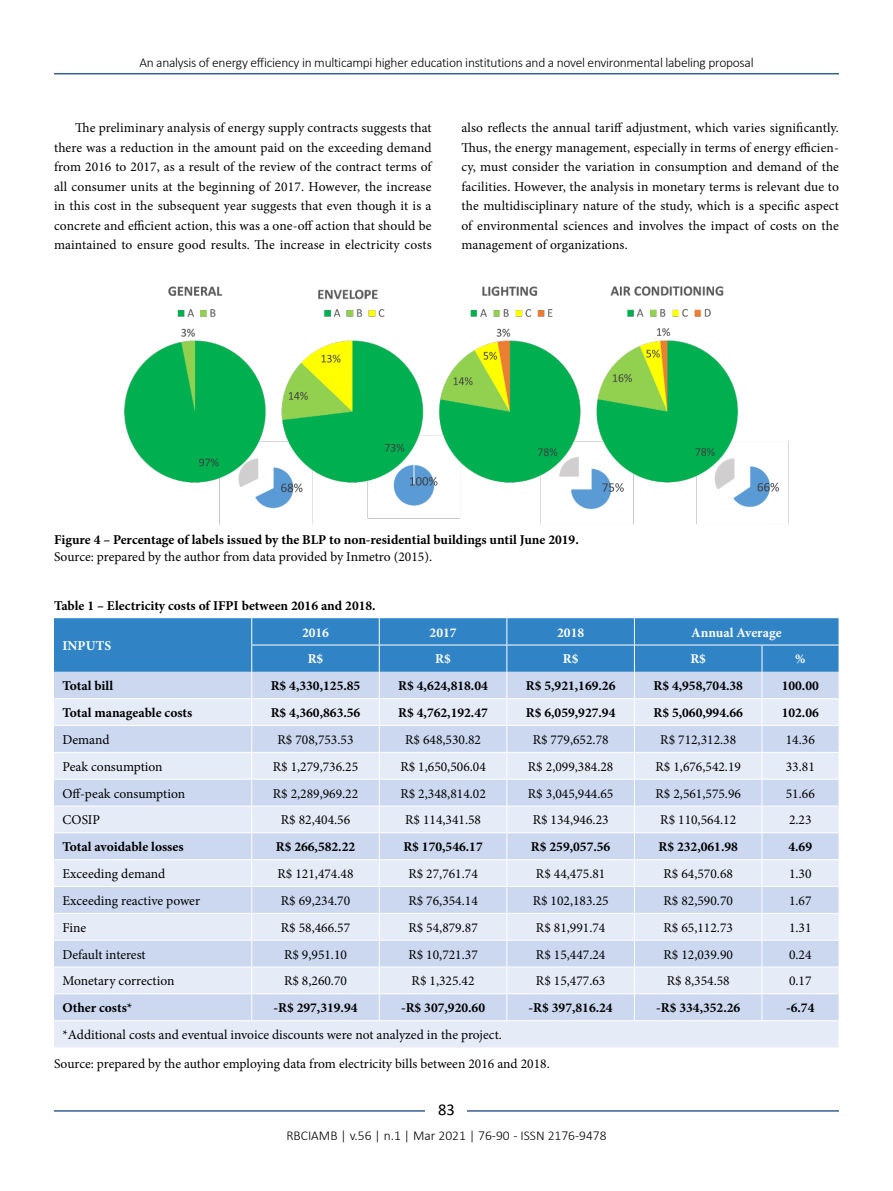
<style>
.page{position:relative;width:893px;height:1191px;background:#fff}
.page>*{position:absolute;margin:0;border:0;box-sizing:border-box;transform-origin:0 0}
.t1{font:16.5px "Calibri";color:#000}
.t2{font:13.5px/19.5px "Minion Pro";color:#000;text-align:justify}
.t3{font:700 13.5px "Minion Pro";color:#000}
.t4{font:300 13.5px "Calibri";letter-spacing:-.02em;color:#000}
.t5{font:300 13.5px "Calibri";color:#000}
.t6{font:700 13.5px "Minion Pro";color:#fff}
</style>
<div class="page">
<hr style="left:54px;top:73px;width:785px;height:1px;background:#365f92">
<hr style="left:54px;top:1110px;width:785px;height:1px;background:#365f92">
<div style="left:426px;top:1096px;width:41px;height:26px;background:#fff"></div>
<div style="left:54px;top:1021px;width:784px;height:26px;background:#e6ebf8"></div>
<svg style="left:54px;top:618px;width:784px;height:402px;background:#c3d5ee"></svg>
<img style="left:124px;top:286px;width:665px;height:238px">
<p class="t4" style="left:139px;top:54px;width:616px">An analysis of energy efficiency in multicampi higher education institutions and a novel environmental labeling proposal</p>
<p class="t2" style="left:54px;top:118px;width:379px;text-indent:21px">The preliminary analysis of energy supply contracts suggests that there was a reduction in the amount paid on the exceeding demand from 2016 to 2017, as a result of the review of the contract terms of all consumer units at the beginning of 2017. However, the increase in this cost in the subsequent year suggests that even though it is a concrete and efficient action, this was a one-off action that should be maintained to ensure good results. The increase in electricity costs</p>
<p class="t2" style="left:461px;top:118px;width:379px">also reflects the annual tariff adjustment, which varies significantly.<br>Thus, the energy management, especially in terms of energy efficien&shy;cy, must consider the variation in consumption and demand of the facilities. However, the analysis in monetary terms is relevant due to the multidisciplinary nature of the study, which is a specific aspect of environmental sciences and involves the impact of costs on the management of organizations.</p>
<p class="t3" style="left:54px;top:530px;width:526px">Figure 4 – Percentage of labels issued by the BLP to non-residential buildings until June 2019.</p>
<p class="t2" style="left:54px;top:547px;width:380px">Source: prepared by the author from data provided by Inmetro (2015).</p>
<p class="t3" style="left:54px;top:596px;width:323px">Table 1 – Electricity costs of IFPI between 2016 and 2018.</p>
<p class="t6" style="left:63px;top:636px;width:50px">INPUTS</p>
<p class="t6" style="left:302px;top:622px;width:28px">2016</p>
<p class="t6" style="left:430px;top:622px;width:28px">2017</p>
<p class="t6" style="left:557px;top:622px;width:28px">2018</p>
<p class="t6" style="left:691px;top:622px;width:92px">Annual Average</p>
<p class="t6" style="left:308px;top:649px;width:17px">R$</p>
<p class="t6" style="left:435px;top:649px;width:17px">R$</p>
<p class="t6" style="left:563px;top:649px;width:17px">R$</p>
<p class="t6" style="left:690px;top:649px;width:17px">R$</p>
<p class="t6" style="left:795px;top:649px;width:12px">%</p>
<p class="t3" style="left:63px;top:676px;width:52px">Total bill</p>
<p class="t3" style="left:271px;top:676px;width:91px">R$ 4,330,125.85</p>
<p class="t3" style="left:398px;top:676px;width:91px">R$ 4,624,818.04</p>
<p class="t3" style="left:526px;top:676px;width:91px">R$ 5,921,169.26</p>
<p class="t3" style="left:653px;top:676px;width:91px">R$ 4,958,704.38</p>
<p class="t3" style="left:782px;top:676px;width:39px">100.00</p>
<p class="t3" style="left:63px;top:703px;width:131px">Total manageable costs</p>
<p class="t3" style="left:271px;top:703px;width:91px">R$ 4,360,863.56</p>
<p class="t3" style="left:398px;top:703px;width:91px">R$ 4,762,192.47</p>
<p class="t3" style="left:526px;top:703px;width:91px">R$ 6,059,927.94</p>
<p class="t3" style="left:653px;top:703px;width:91px">R$ 5,060,994.66</p>
<p class="t3" style="left:782px;top:703px;width:39px">102.06</p>
<p class="t2" style="left:63px;top:730px;width:49px">Demand</p>
<p class="t2" style="left:278px;top:730px;width:77px">R$ 708,753.53</p>
<p class="t2" style="left:405px;top:730px;width:77px">R$ 648,530.82</p>
<p class="t2" style="left:533px;top:730px;width:77px">R$ 779,652.78</p>
<p class="t2" style="left:660px;top:730px;width:77px">R$ 712,312.38</p>
<p class="t2" style="left:786px;top:730px;width:30px">14.36</p>
<p class="t2" style="left:63px;top:756px;width:102px">Peak consumption</p>
<p class="t2" style="left:273px;top:756px;width:87px">R$ 1,279,736.25</p>
<p class="t2" style="left:400px;top:756px;width:87px">R$ 1,650,506.04</p>
<p class="t2" style="left:528px;top:756px;width:87px">R$ 2,099,384.28</p>
<p class="t2" style="left:655px;top:756px;width:87px">R$ 1,676,542.19</p>
<p class="t2" style="left:786px;top:756px;width:30px">33.81</p>
<p class="t2" style="left:63px;top:783px;width:124px">Off-peak consumption</p>
<p class="t2" style="left:273px;top:783px;width:87px">R$ 2,289,969.22</p>
<p class="t2" style="left:400px;top:783px;width:87px">R$ 2,348,814.02</p>
<p class="t2" style="left:528px;top:783px;width:87px">R$ 3,045,944.65</p>
<p class="t2" style="left:655px;top:783px;width:87px">R$ 2,561,575.96</p>
<p class="t2" style="left:786px;top:783px;width:30px">51.66</p>
<p class="t2" style="left:63px;top:810px;width:39px">COSIP</p>
<p class="t2" style="left:281px;top:810px;width:71px">R$ 82,404.56</p>
<p class="t2" style="left:405px;top:810px;width:77px">R$ 114,341.58</p>
<p class="t2" style="left:533px;top:810px;width:77px">R$ 134,946.23</p>
<p class="t2" style="left:660px;top:810px;width:77px">R$ 110,564.12</p>
<p class="t2" style="left:789px;top:810px;width:24px">2.23</p>
<p class="t3" style="left:63px;top:837px;width:123px">Total avoidable losses</p>
<p class="t3" style="left:276px;top:837px;width:81px">R$ 266,582.22</p>
<p class="t3" style="left:403px;top:837px;width:81px">R$ 170,546.17</p>
<p class="t3" style="left:531px;top:837px;width:81px">R$ 259,057.56</p>
<p class="t3" style="left:658px;top:837px;width:81px">R$ 232,061.98</p>
<p class="t3" style="left:788px;top:837px;width:25px">4.69</p>
<p class="t2" style="left:63px;top:864px;width:104px">Exceeding demand</p>
<p class="t2" style="left:278px;top:864px;width:77px">R$ 121,474.48</p>
<p class="t2" style="left:408px;top:864px;width:71px">R$ 27,761.74</p>
<p class="t2" style="left:536px;top:864px;width:71px">R$ 44,475.81</p>
<p class="t2" style="left:663px;top:864px;width:71px">R$ 64,570.68</p>
<p class="t2" style="left:789px;top:864px;width:24px">1.30</p>
<p class="t2" style="left:63px;top:891px;width:139px">Exceeding reactive power</p>
<p class="t2" style="left:281px;top:891px;width:71px">R$ 69,234.70</p>
<p class="t2" style="left:408px;top:891px;width:71px">R$ 76,354.14</p>
<p class="t2" style="left:533px;top:891px;width:77px">R$ 102,183.25</p>
<p class="t2" style="left:663px;top:891px;width:71px">R$ 82,590.70</p>
<p class="t2" style="left:789px;top:891px;width:24px">1.67</p>
<p class="t2" style="left:63px;top:917px;width:25px">Fine</p>
<p class="t2" style="left:281px;top:917px;width:71px">R$ 58,466.57</p>
<p class="t2" style="left:408px;top:917px;width:71px">R$ 54,879.87</p>
<p class="t2" style="left:536px;top:917px;width:71px">R$ 81,991.74</p>
<p class="t2" style="left:663px;top:917px;width:71px">R$ 65,112.73</p>
<p class="t2" style="left:789px;top:917px;width:24px">1.31</p>
<p class="t2" style="left:63px;top:944px;width:85px">Default interest</p>
<p class="t2" style="left:284px;top:944px;width:64px">R$ 9,951.10</p>
<p class="t2" style="left:408px;top:944px;width:71px">R$ 10,721.37</p>
<p class="t2" style="left:536px;top:944px;width:71px">R$ 15,447.24</p>
<p class="t2" style="left:663px;top:944px;width:71px">R$ 12,039.90</p>
<p class="t2" style="left:789px;top:944px;width:24px">0.24</p>
<p class="t2" style="left:63px;top:971px;width:114px">Monetary correction</p>
<p class="t2" style="left:284px;top:971px;width:64px">R$ 8,260.70</p>
<p class="t2" style="left:412px;top:971px;width:64px">R$ 1,325.42</p>
<p class="t2" style="left:536px;top:971px;width:71px">R$ 15,477.63</p>
<p class="t2" style="left:667px;top:971px;width:64px">R$ 8,354.58</p>
<p class="t2" style="left:789px;top:971px;width:24px">0.17</p>
<p class="t3" style="left:63px;top:998px;width:71px">Other costs*</p>
<p class="t3" style="left:273px;top:998px;width:86px">-R$ 297,319.94</p>
<p class="t3" style="left:401px;top:998px;width:86px">-R$ 307,920.60</p>
<p class="t3" style="left:529px;top:998px;width:86px">-R$ 397,816.24</p>
<p class="t3" style="left:656px;top:998px;width:86px">-R$ 334,352.26</p>
<p class="t3" style="left:786px;top:998px;width:30px">-6.74</p>
<p class="t2" style="left:54px;top:1020px;width:497px;line-height:29.4px;text-indent:9px">*Additional costs and eventual invoice discounts were not analyzed in the project.<br>Source: prepared by the author employing data from electricity bills between 2016 and 2018.</p>
<p class="t1" style="left:438px;top:1098px;width:18px">83</p>
<p class="t5" style="left:286px;top:1126px;width:322px">RBCIAMB | v.56 | n.1 | Mar 2021 | 76-90 - ISSN 2176-9478</p>
</div>
